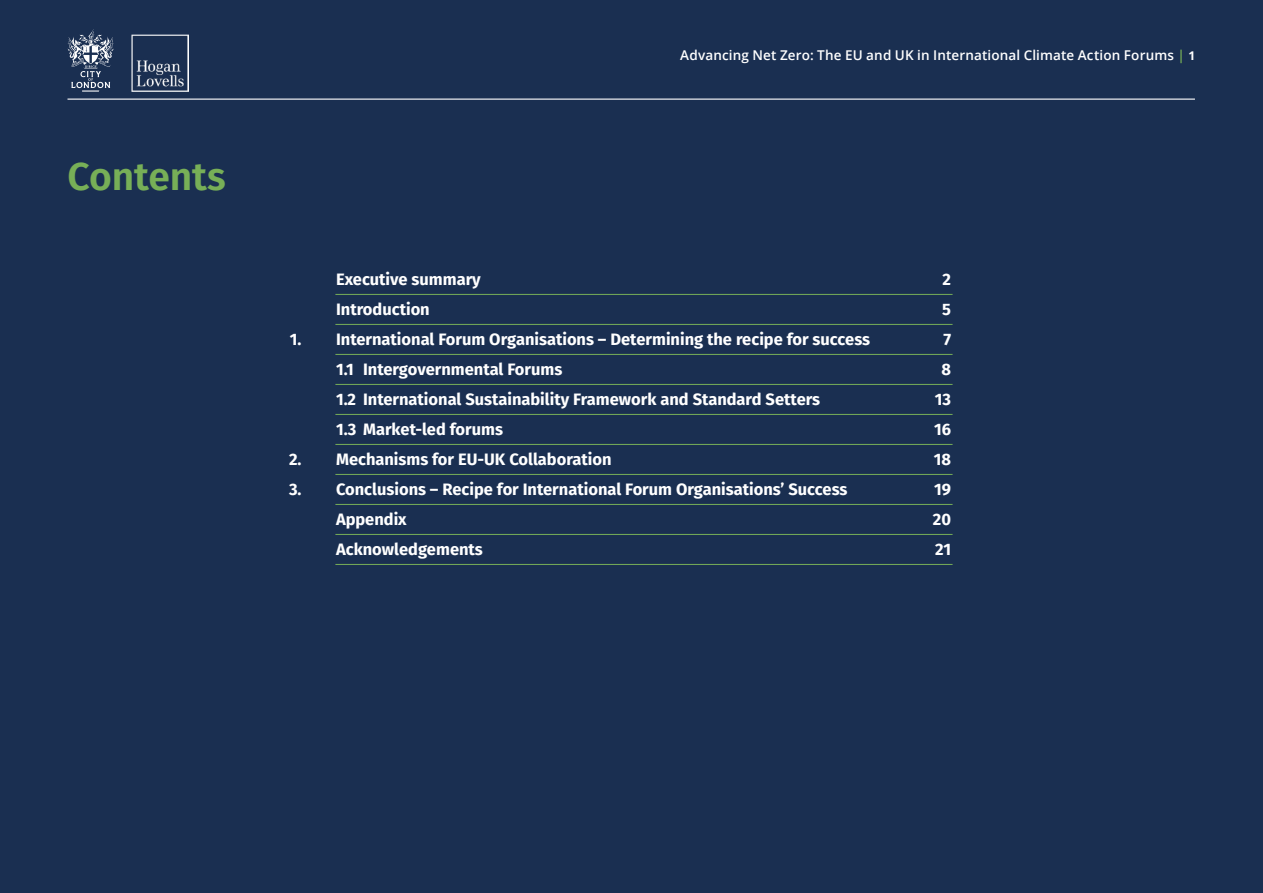
<style>
.page{position:relative;width:1263px;height:893px;background:#1a2f51}
.page>*{position:absolute;margin:0;border:0;box-sizing:border-box;transform-origin:0 0}
.FiraSansBold_Heads_2{font:600 39px "Fira Sans";color:#77af57}
.Section_title_red_un{font:700 16.5px "Fira Sans";color:#fff}
.t1{font:600 13.5px "Open Sans";letter-spacing:.01em;color:#fff}
.s1{color:#77af57}
.s2{font-weight:700;font-size:12px}
</style>
<div class="page">
<svg style="left:68px;top:29px;width:46px;height:63px"></svg>
<hr style="left:68px;top:99px;width:1127px;height:1px;background:#fff">
<img style="left:132px;top:34px;width:57px;height:57px">
<hr style="left:335px;top:294px;width:617px;height:1px;background:#77af57">
<hr style="left:335px;top:324px;width:617px;height:1px;background:#77af57">
<hr style="left:335px;top:354px;width:617px;height:1px;background:#77af57">
<hr style="left:335px;top:384px;width:617px;height:1px;background:#77af57">
<hr style="left:335px;top:414px;width:617px;height:1px;background:#77af57">
<hr style="left:335px;top:444px;width:617px;height:1px;background:#77af57">
<hr style="left:335px;top:474px;width:617px;height:1px;background:#77af57">
<hr style="left:335px;top:504px;width:617px;height:1px;background:#77af57">
<hr style="left:335px;top:534px;width:617px;height:1px;background:#77af57">
<hr style="left:335px;top:564px;width:617px;height:1px;background:#77af57">
<p class="FiraSansBold_Heads_2" style="left:68px;top:144px;width:160px">Contents</p>
<p class="t1" style="left:680px;top:46px;width:517px">Advancing Net Zero: The EU and UK in International Climate Action Forums <span class="s1">|</span> <span class="s2">1</span></p>
<p class="Section_title_red_un" style="left:336px;top:266px;width:146px">Executive summary</p>
<p class="Section_title_red_un" style="left:942px;top:266px;width:10px">2</p>
<p class="Section_title_red_un" style="left:336px;top:296px;width:95px">Introduction</p>
<p class="Section_title_red_un" style="left:942px;top:296px;width:10px">5</p>
<p class="Section_title_red_un" style="left:290px;top:326px;width:582px">1. International Forum Organisations – Determining the recipe for success</p>
<p class="Section_title_red_un" style="left:943px;top:326px;width:9px">7</p>
<p class="Section_title_red_un" style="left:336px;top:356px;width:228px">1.1 Intergovernmental Forums</p>
<p class="Section_title_red_un" style="left:941px;top:356px;width:11px">8</p>
<p class="Section_title_red_un" style="left:336px;top:386px;width:486px">1.2 International Sustainability Framework and Standard Setters</p>
<p class="Section_title_red_un" style="left:935px;top:386px;width:18px">13</p>
<p class="Section_title_red_un" style="left:336px;top:416px;width:168px">1.3 Market-led forums</p>
<p class="Section_title_red_un" style="left:934px;top:416px;width:18px">16</p>
<p class="Section_title_red_un" style="left:289px;top:446px;width:324px">2. Mechanisms for EU-UK Collaboration</p>
<p class="Section_title_red_un" style="left:934px;top:446px;width:19px">18</p>
<p class="Section_title_red_un" style="left:289px;top:476px;width:560px">3. Conclusions – Recipe for International Forum Organisations’ Success</p>
<p class="Section_title_red_un" style="left:934px;top:476px;width:18px">19</p>
<p class="Section_title_red_un" style="left:336px;top:506px;width:72px">Appendix</p>
<p class="Section_title_red_un" style="left:933px;top:506px;width:20px">20</p>
<p class="Section_title_red_un" style="left:336px;top:536px;width:148px">Acknowledgements</p>
<p class="Section_title_red_un" style="left:935px;top:536px;width:17px">21</p>
</div>
